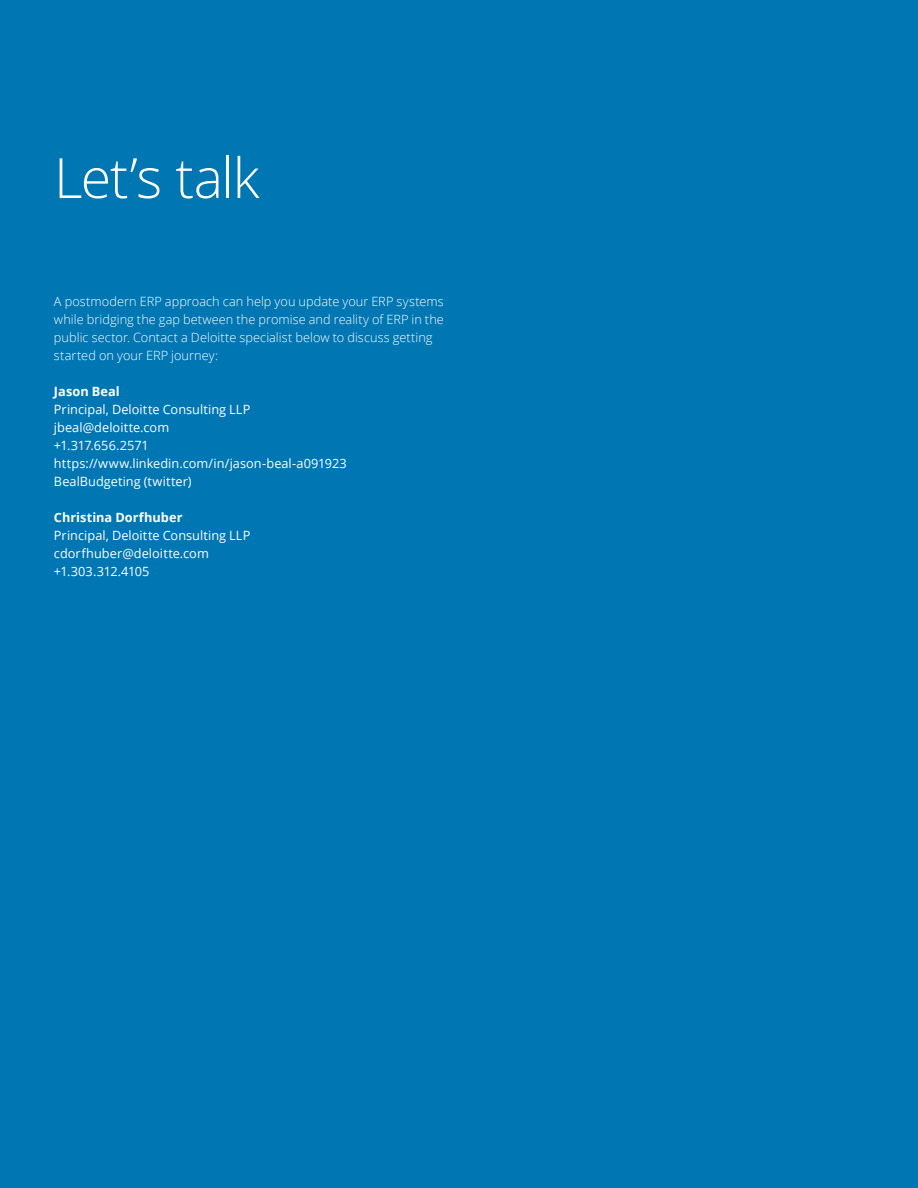
<style>
.page{position:relative;width:918px;height:1188px;background:#0076b3}
.page>*{position:absolute;margin:0;border:0;box-sizing:border-box;transform-origin:0 0}
.Story_heading_light{font:300 55.5px "Open Sans";letter-spacing:-.025em;color:#fff}
.Subhead__white_8_5_1{font:300 12.75px/18px "Open Sans";letter-spacing:.005em;color:#fff}
.Body_copy__white_8_5{font:12.75px "Open Sans";letter-spacing:.005em;color:#fff}
.Subhead__white_8_5_1-2{font:700 12.75px "Open Sans";color:#fff}
.Body_copy__white_8_5-2{font:12.75px "Open Sans";letter-spacing:-.015em;color:#fff}
</style>
<div class="page">
<p class="Story_heading_light" style="left:54px;top:140px;width:207px">Let’s talk</p>
<p class="Subhead__white_8_5_1" style="left:54px;top:292px;width:391px">A postmodern ERP approach can help you update your ERP systems while bridging the gap between the promise and reality of ERP in the public sector. Contact a Deloitte specialist below to discuss getting started on your ERP journey:</p>
<p class="Subhead__white_8_5_1-2" style="left:54px;top:382px;width:67px">Jason Beal</p>
<p class="Body_copy__white_8_5" style="left:54px;top:401px;width:198px">Principal, Deloitte Consulting LLP</p>
<p class="Body_copy__white_8_5" style="left:54px;top:419px;width:117px">jbeal@deloitte.com</p>
<p class="Body_copy__white_8_5" style="left:54px;top:437px;width:96px">+1.317.656.2571</p>
<p class="Body_copy__white_8_5" style="left:54px;top:455px;width:294px">https://www.linkedin.com/in/jason-beal-a091923</p>
<p class="Body_copy__white_8_5" style="left:54px;top:473px;width:139px">BealBudgeting (twitter)</p>
<p class="Subhead__white_8_5_1-2" style="left:54px;top:508px;width:130px">Christina Dorfhuber</p>
<p class="Body_copy__white_8_5" style="left:54px;top:527px;width:198px">Principal, Deloitte Consulting LLP</p>
<p class="Body_copy__white_8_5" style="left:54px;top:545px;width:156px">cdorfhuber@deloitte.com</p>
<p class="Body_copy__white_8_5-2" style="left:54px;top:563px;width:97px">+1.303.312.4105</p>
</div>
